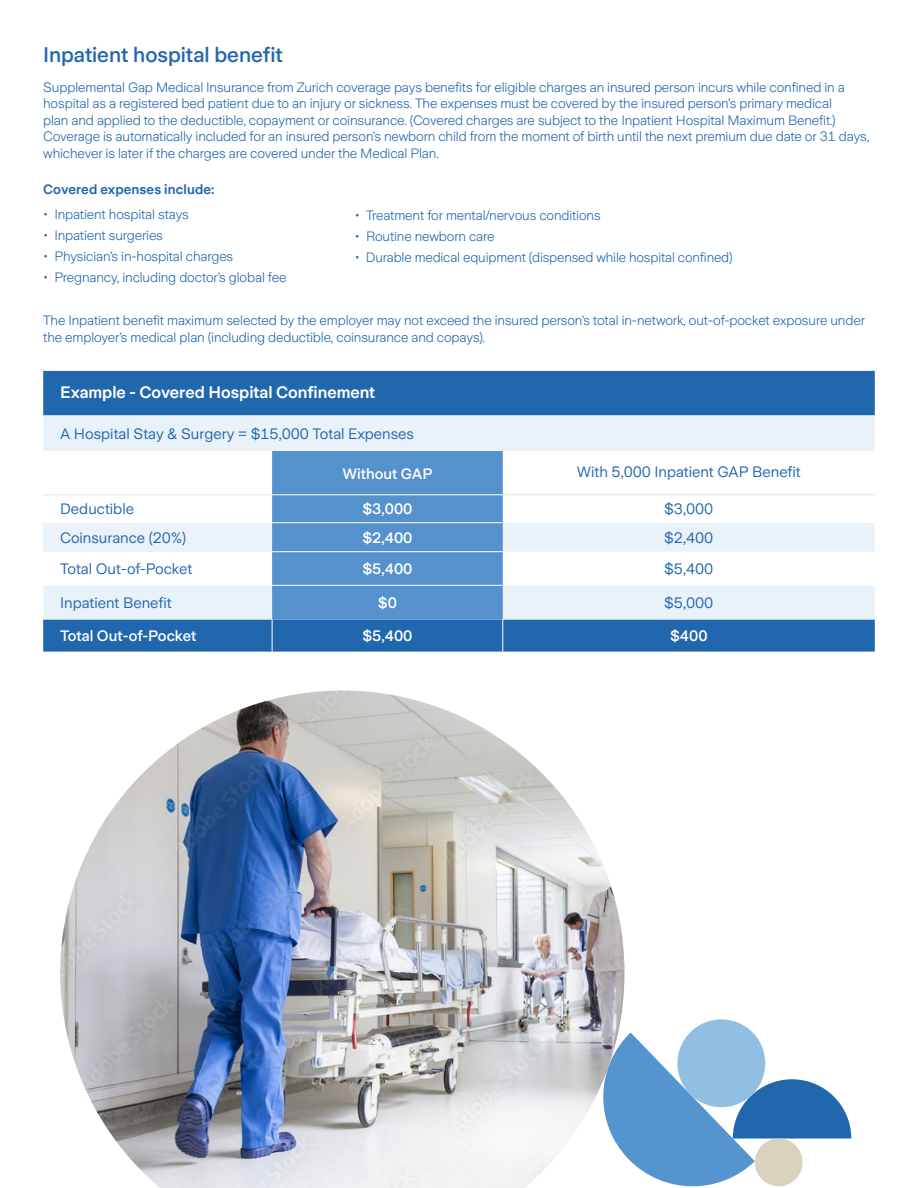
<style>
.page{position:relative;width:918px;height:1188px;background:#fff}
.page>*{position:absolute;margin:0;border:0;box-sizing:border-box;transform-origin:0 0}
.t1{font:500 21px "Zurich Sans";letter-spacing:-.005em;color:#2167ae}
.t2{font:600 16.5px "Zurich Sans";color:#fff}
.t3{font:15px "Zurich Sans";color:#2167ae}
.t4{font:500 15px "Zurich Sans";color:#fff}
.t5{font:300 13.5px/16.5px "Zurich Sans";letter-spacing:-.01em;color:#2167ae}
.t6{font:600 13.5px "Zurich Sans";letter-spacing:.01em;color:#2167ae}
</style>
<div class="page">
<img style="left:60px;top:691px;width:565px;height:497px">
<svg style="left:594px;top:1033px;width:257px;height:155px"></svg>
<div style="left:755px;top:1139px;width:48px;height:47px;background:#dad2bd;border-radius:50%"></div>
<div style="left:677px;top:1019px;width:88px;height:88px;background:#91bfe3;border-radius:50%"></div>
<div style="left:43px;top:371px;width:832px;height:281px;background:#2167ae"></div>
<div style="left:43px;top:415px;width:832px;height:204px;background:#e9f2f9"></div>
<svg style="left:43px;top:451px;width:832px;height:134px"></svg>
<div style="left:272px;top:451px;width:231px;height:168px;background:#5491cd"></div>
<div style="left:43px;top:523px;width:229px;height:29px;background:#ebf2fa"></div>
<hr style="left:272px;top:494px;width:231px;height:1px;background:#fff">
<hr style="left:272px;top:522px;width:231px;height:1px;background:#fff">
<hr style="left:272px;top:551px;width:231px;height:1px;background:#fff">
<hr style="left:503px;top:494px;width:372px;height:1px;background:#dde4e3">
<hr style="left:272px;top:619px;width:1px;height:33px;background:#fff">
<hr style="left:502px;top:619px;width:1px;height:33px;background:#fff">
<hr style="left:272px;top:585px;width:231px;height:1px;background:#fff">
<hr style="left:43px;top:494px;width:229px;height:1px;background:#dae9f7">
<hr style="left:43px;top:522px;width:229px;height:1px;background:#fff">
<h1 class="t1" style="left:43px;top:43px;width:241px">Inpatient hospital benefit</h1>
<p class="t5" style="left:43px;top:79px;width:828px">Supplemental Gap Medical Insurance from Zurich coverage pays benefits for eligible charges an insured person incurs while confined in a hospital as a registered bed patient due to an injury or sickness. The expenses must be covered by the insured person’s primary medical<br>plan and applied to the deductible, copayment or coinsurance. (Covered charges are subject to the Inpatient Hospital Maximum Benefit.)<br>Coverage is automatically included for an insured person’s newborn child from the moment of birth until the next premium due date or 31 days, whichever is later if the charges are covered under the Medical Plan.</p>
<p class="t6" style="left:43px;top:182px;width:173px">Covered expenses include:</p>
<p class="t5" style="left:43px;top:207px;width:147px">• Inpatient hospital stays</p>
<p class="t5" style="left:43px;top:228px;width:121px">• Inpatient surgeries</p>
<p class="t5" style="left:43px;top:249px;width:192px">• Physician’s in-hospital charges</p>
<p class="t5" style="left:43px;top:270px;width:245px">• Pregnancy, including doctor’s global fee</p>
<p class="t5" style="left:355px;top:207px;width:247px">• Treatment for mental/nervous conditions</p>
<p class="t5" style="left:355px;top:228px;width:141px">• Routine newborn care</p>
<p class="t5" style="left:355px;top:249px;width:379px">• Durable medical equipment (dispensed while hospital confined)</p>
<p class="t5" style="left:43px;top:313px;width:823px">The Inpatient benefit maximum selected by the employer may not exceed the insured person’s total in-network, out-of-pocket exposure under the employer’s medical plan (including deductible, coinsurance and copays).</p>
<p class="t2" style="left:60px;top:384px;width:317px">Example - Covered Hospital Confinement</p>
<p class="t3" style="left:60px;top:425px;width:355px">A Hospital Stay &amp; Surgery = $15,000 Total Expenses</p>
<p class="t4" style="left:342px;top:465px;width:92px">Without GAP</p>
<p class="t3" style="left:577px;top:464px;width:226px">With 5,000 Inpatient GAP Benefit</p>
<p class="t3" style="left:60px;top:501px;width:75px">Deductible</p>
<p class="t4" style="left:362px;top:501px;width:52px">$3,000</p>
<p class="t3" style="left:664px;top:501px;width:51px">$3,000</p>
<p class="t3" style="left:60px;top:529px;width:127px">Coinsurance (20%)</p>
<p class="t4" style="left:362px;top:529px;width:52px">$2,400</p>
<p class="t3" style="left:664px;top:529px;width:51px">$2,400</p>
<p class="t3" style="left:60px;top:561px;width:134px">Total Out-of-Pocket</p>
<p class="t4" style="left:362px;top:561px;width:52px">$5,400</p>
<p class="t3" style="left:664px;top:561px;width:51px">$5,400</p>
<p class="t3" style="left:60px;top:595px;width:113px">Inpatient Benefit</p>
<p class="t4" style="left:378px;top:595px;width:21px">$0</p>
<p class="t3" style="left:664px;top:595px;width:51px">$5,000</p>
<p class="t4" style="left:60px;top:628px;width:138px">Total Out-of-Pocket</p>
<p class="t4" style="left:362px;top:628px;width:52px">$5,400</p>
<p class="t4" style="left:670px;top:628px;width:39px">$400</p>
</div>
